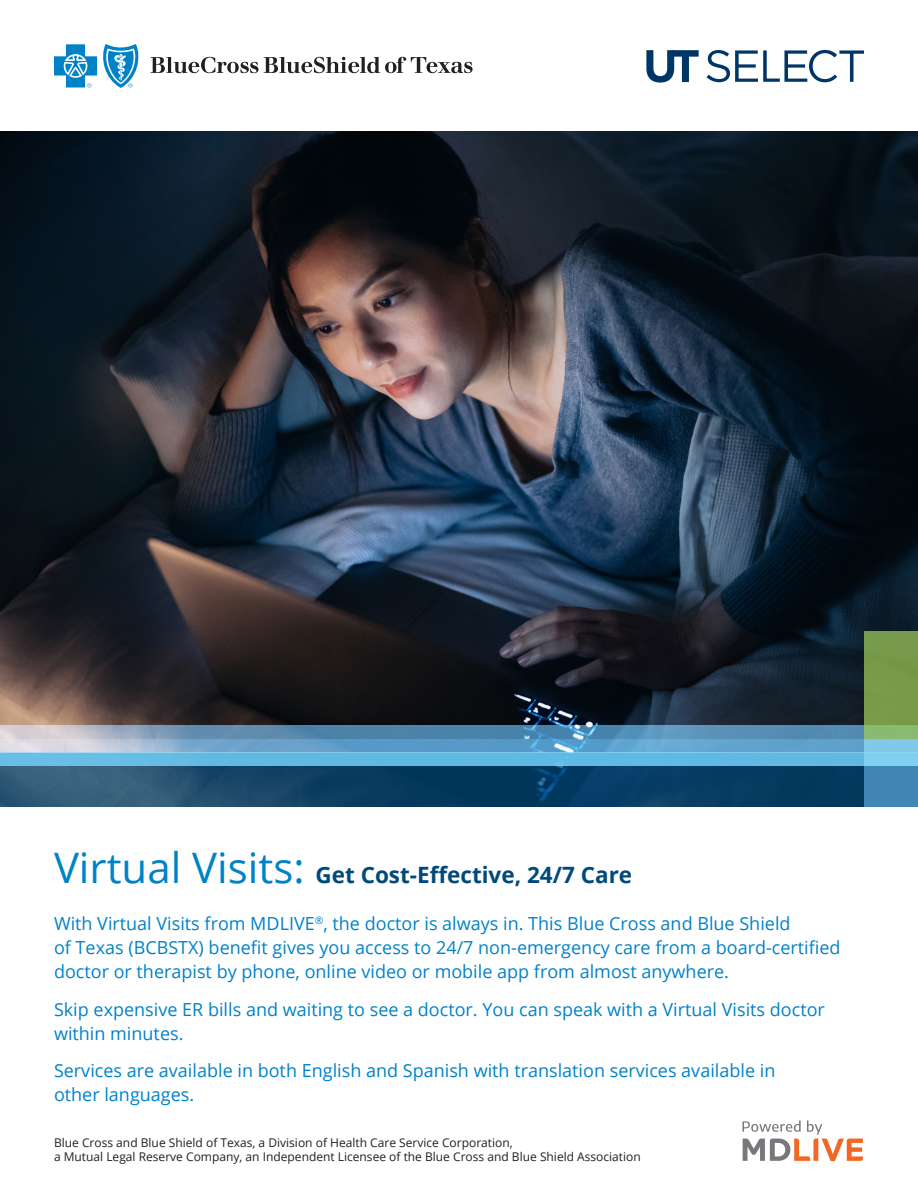
<style>
.page{position:relative;width:918px;height:1188px;background:#fff}
.page>*{position:absolute;margin:0;border:0;box-sizing:border-box;transform-origin:0 0}
.t1{font:700 22.5px "Open Sans";color:#00497b}
.intro{font:18px/24px "Open Sans";color:#0082c8}
.BCBSXX_tagline{font:12px/14.4px "Open Sans";color:#231f20}
.s1{font-weight:400;font-size:42px;color:#0082c8}
</style>
<div class="page">
<img style="left:0;top:132px;width:918px;height:594px">
<svg style="left:0;top:726px;width:864px;height:13px;background:#6794b5"></svg>
<svg style="left:0;top:766px;width:864px;height:41px;background:#124366"></svg>
<svg style="left:864px;top:631px;width:54px;height:108px;background:#799e4e"></svg>
<div style="left:864px;top:739px;width:54px;height:68px;background:#4186b6"></div>
<svg style="left:0;top:739px;width:918px;height:27px;background:#6eb4db"></svg>
<svg style="left:742px;top:1120px;width:121px;height:41px"></svg>
<svg style="left:646px;top:50px;width:53px;height:33px"></svg>
<svg style="left:707px;top:50px;width:157px;height:32px"></svg>
<svg style="left:151px;top:57px;width:322px;height:16px"></svg>
<svg style="left:54px;top:44px;width:85px;height:44px"></svg>
<p class="t1" style="left:54px;top:859px;width:580px"><span class="s1">Virtual Visits:</span> Get Cost-Effective, 24/7 Care</p>
<p class="intro" style="left:54px;top:911px;width:788px">With Virtual Visits from MDLIVE<sup>®</sup>, the doctor is always in. This Blue Cross and Blue Shield<br>of Texas (BCBSTX) benefit gives you access to 24/7 non-emergency care from a board-certified doctor or therapist by phone, online video or mobile app from almost anywhere.</p>
<p class="intro" style="left:54px;top:997px;width:772px">Skip expensive ER bills and waiting to see a doctor. You can speak with a Virtual Visits doctor within minutes.</p>
<p class="intro" style="left:54px;top:1058px;width:723px">Services are available in both English and Spanish with translation services available in other languages.</p>
<p class="BCBSXX_tagline" style="left:54px;top:1135px;width:588px">Blue Cross and Blue Shield of Texas, a Division of Health Care Service Corporation,<br>a Mutual Legal Reserve Company, an Independent Licensee of the Blue Cross and Blue Shield Association</p>
</div>
